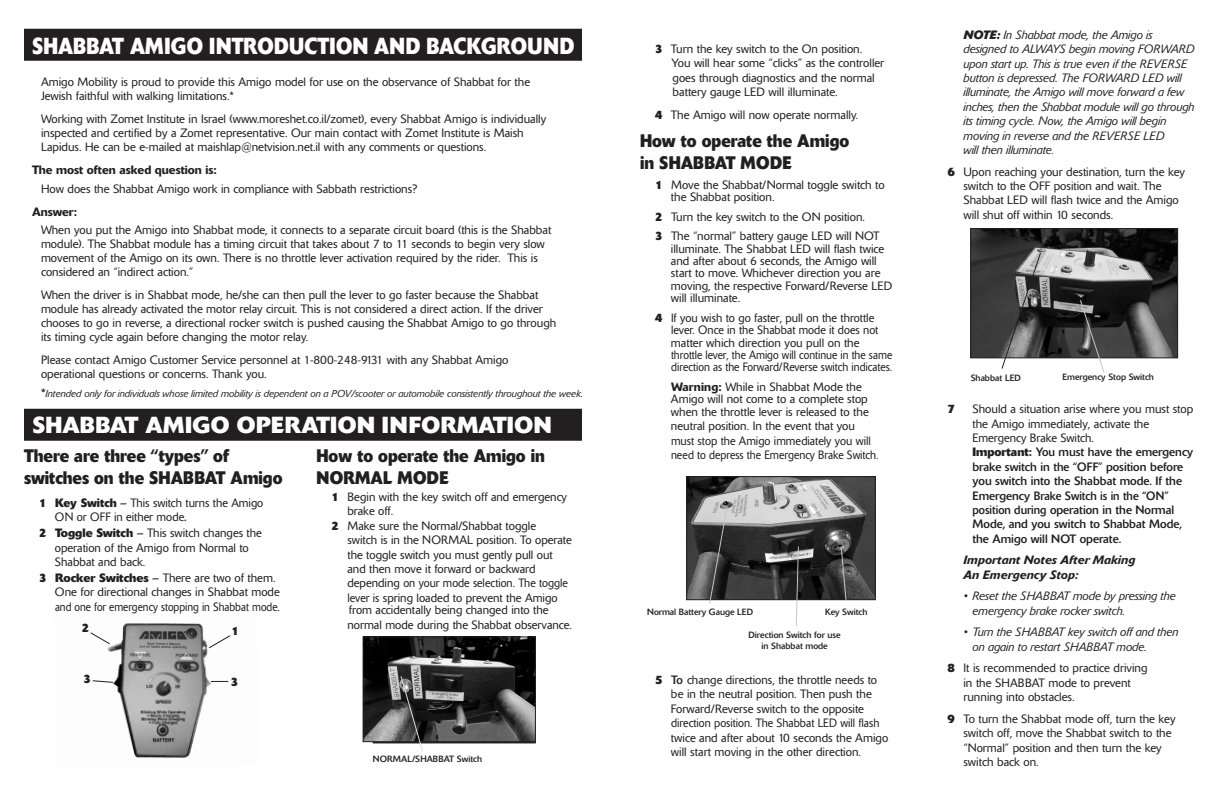
<style>
.page{position:relative;width:1224px;height:792px;background:#fff}
.page>*{position:absolute;margin:0;border:0;box-sizing:border-box;transform-origin:0 0}
.t1{font:700 23px "Delta";letter-spacing:.02em;color:#fff;scale:.85 1}
.t2{font:700 23px "Delta";letter-spacing:.02em;color:#fff}
.t3{font:700 18px/21.6px "Delta";color:#231f20;scale:.9 1}
.t4{font:300 12px/14.4px "Delta";color:#231f20}
.t5{font:italic 300 12px/14.4px "Delta";color:#231f20}
.t6{font:12px/14.4px "Delta";color:#231f20}
.t7{font:italic 500 12px/14.4px "Delta";color:#231f20}
.t8{font:500 12px "Delta";color:#231f20}
.t9{font:700 12px "Delta";color:#231f20}
.t10{font:italic 300 10px "Delta";color:#231f20}
.t11{font:9px/10.8px "Delta";color:#231f20;text-align:center}
.s1{font-weight:400;font-style:normal;font-size:12px}
.s2{font-size:11px}
.s3{font-weight:700}
.s4{font-weight:400}
.s5{font-weight:500}
.s6{font-weight:300}
</style>
<div class="page">
<img style="left:972px;top:230px;width:204px;height:126px">
<div style="left:970px;top:228px;width:208px;height:130px;border:1px solid #231f20"></div>
<svg style="left:1001px;top:252px;width:41px;height:117px;background:#686868"></svg>
<svg style="left:1079px;top:299px;width:26px;height:74px"></svg>
<img style="left:688px;top:478px;width:186px;height:120px">
<div style="left:686px;top:476px;width:190px;height:124px;border:1px solid #231f20"></div>
<svg style="left:795px;top:545px;width:4px;height:81px"></svg>
<svg style="left:840px;top:546px;width:7px;height:55px"></svg>
<svg style="left:708px;top:506px;width:20px;height:98px;background:#595959"></svg>
<img style="left:108px;top:623px;width:121px;height:136px">
<div style="left:24px;top:29px;width:558px;height:32px;background:#231f20"></div>
<div style="left:24px;top:409px;width:558px;height:32px;background:#231f20"></div>
<svg style="left:208px;top:634px;width:23px;height:15px"></svg>
<svg style="left:211px;top:681px;width:17px;height:1px"></svg>
<svg style="left:92px;top:680px;width:22px;height:3px"></svg>
<svg style="left:90px;top:631px;width:21px;height:14px"></svg>
<img style="left:365px;top:639px;width:169px;height:101px">
<div style="left:363px;top:637px;width:173px;height:105px;border:1px solid #231f20"></div>
<svg style="left:400px;top:675px;width:24px;height:76px;background:#616161"></svg>
<p class="t1" style="left:32px;top:31px;width:640px">SHABBAT AMIGO INTRODUCTION AND BACKGROUND</p>
<p class="t4" style="left:41px;top:75px;width:491px;line-height:14px">Amigo Mobility is proud to provide this Amigo model for use on the observance of Shabbat for the<br>Jewish faithful with walking limitations.*</p>
<p class="t4" style="left:41px;top:112px;width:507px;line-height:14px">Working with Zomet Institute in Israel (www.moreshet.co.il/zomet), every Shabbat Amigo is individually inspected and certified by a Zomet representative. Our main contact with Zomet Institute is Maish<br>Lapidus. He can be e-mailed at maishlap@netvision.net.il with any comments or questions.</p>
<p class="t8" style="left:32px;top:163px;width:186px">The most often asked question is:</p>
<p class="t4" style="left:41px;top:181px;width:378px">How does the Shabbat Amigo work in compliance with Sabbath restrictions?</p>
<p class="t8" style="left:32px;top:204px;width:47px">Answer:</p>
<p class="t4" style="left:41px;top:223px;width:512px;line-height:14px">When you put the Amigo into Shabbat mode, it connects to a separate circuit board (this is the Shabbat module). The Shabbat module has a timing circuit that takes about 7 to 11 seconds to begin very slow movement of the Amigo on its own. There is no throttle lever activation required by the rider. This is considered an “indirect action.”</p>
<p class="t4" style="left:41px;top:288px;width:517px;line-height:14px">When the driver is in Shabbat mode, he/she can then pull the lever to go faster because the Shabbat module has already activated the motor relay circuit. This is not considered a direct action. If the driver chooses to go in reverse, a directional rocker switch is pushed causing the Shabbat Amigo to go through its timing cycle again before changing the motor relay.</p>
<p class="t4" style="left:41px;top:353px;width:469px;line-height:14px">Please contact Amigo Customer Service personnel at 1-800-248-9131 with any Shabbat Amigo operational questions or concerns. Thank you.</p>
<p class="t10" style="left:41px;top:388px;width:544px"><span class="s1">*</span>Intended only for individuals whose limited mobility is dependent on a POV/scooter or automobile consistently throughout the week<span class="s2">.</span></p>
<p class="t2" style="left:32px;top:410px;width:521px">SHABBAT AMIGO OPERATION INFORMATION</p>
<p class="t3" style="left:24px;top:445px;width:289px">There are three “types” of switches on the SHABBAT Amigo</p>
<p class="t4" style="left:55px;top:496px;width:210px;text-indent:-16px"><span class="s3">1 Key Switch</span> <span class="s4">–</span> This switch turns the Amigo<br>ON or OFF in either mode<span class="s4">.</span></p>
<p class="t4" style="left:55px;top:526px;width:208px;text-indent:-16px"><span class="s3">2 Toggle Switch</span> <span class="s4">–</span> This switch changes the operation of the Amigo from Normal to<br>Shabbat and back.</p>
<p class="t4" style="left:55px;top:571px;width:227px;text-indent:-16px"><span class="s3">3 Rocker Switches</span> <span class="s4">–</span> There are two of them.<br>One for directional changes in Shabbat mode and one for emergency stopping in Shabbat mode.</p>
<p class="t9" style="left:82px;top:620px;width:9px">2</p>
<p class="t9" style="left:232px;top:624px;width:9px">1</p>
<p class="t9" style="left:83px;top:672px;width:9px">3</p>
<p class="t9" style="left:231px;top:674px;width:9px">3</p>
<p class="t3" style="left:316px;top:445px;width:255px">How to operate the Amigo in<br>NORMAL MODE</p>
<p class="t4" style="left:347px;top:490px;width:221px;text-indent:-16px"><span class="s3">1</span> Begin with the key switch off and emergency brake off.</p>
<p class="t4" style="left:347px;top:519px;width:226px;text-indent:-16px"><span class="s3">2</span> Make sure the Normal/Shabbat toggle<br>switch is in the NORMAL position. To operate the toggle switch you must gently pull out and then move it forward or backward depending on your mode selection. The toggle lever is spring loaded to prevent the Amigo</p>
<p class="t4" style="left:348px;top:603px;width:226px">from accidentally being changed into the normal mode during the Shabbat observance.</p>
<p class="t11" style="left:373px;top:754px;width:111px">NORMAL/SHABBAT Switch</p>
<p class="t4" style="left:672px;top:42px;width:214px;text-indent:-17px"><span class="s3">3</span> Turn the key switch to the On position.<br>You will hear some “clicks” as the controller goes through diagnostics and the normal battery gauge LED will illuminate.</p>
<p class="t4" style="left:655px;top:107px;width:205px"><span class="s3">4</span> The Amigo will now operate normally.</p>
<p class="t3" style="left:640px;top:130px;width:234px">How to operate the Amigo in SHABBAT MODE</p>
<p class="t4" style="left:671px;top:178px;width:215px;line-height:12.4px;text-indent:-16px"><span class="s3">1</span> Move the Shabbat/Normal toggle switch to the Shabbat position.</p>
<p class="t4" style="left:655px;top:209px;width:212px"><span class="s3">2</span> Turn the key switch to the ON position.</p>
<p class="t4" style="left:671px;top:230px;width:223px;line-height:12.4px;text-indent:-16px"><span class="s3">3</span> The “normal” battery gauge LED will NOT illuminate. The Shabbat LED will flash twice and after about 6 seconds, the Amigo will start to move. Whichever direction you are moving, the respective Forward/Reverse LED will illuminate.</p>
<p class="t4" style="left:671px;top:312px;width:223px;line-height:12.4px;text-indent:-16px"><span class="s3">4</span> If you wish to go faster, pull on the throttle lever. Once in the Shabbat mode it does not matter which direction you pull on the throttle lever, the Amigo will continue in the same direction as the Forward/Reverse switch indicates.</p>
<p class="t4" style="left:671px;top:381px;width:199px;line-height:12.4px"><span class="s5">Warning:</span> While in Shabbat Mode the<br>Amigo will not come to a complete stop when the throttle lever is released to the</p>
<p class="t4" style="left:671px;top:419px;width:209px">neutral position. In the event that you must stop the Amigo immediately you will need to depress the Emergency Brake Switch.</p>
<p class="t11" style="left:647px;top:607px;width:107px">Normal Battery Gauge LED</p>
<p class="t11" style="left:825px;top:606px;width:44px">Key Switch</p>
<p class="t11" style="left:749px;top:630px;width:94px">Direction Switch for use in Shabbat mode</p>
<p class="t4" style="left:671px;top:673px;width:219px;text-indent:-16px"><span class="s3">5</span> <span class="s4">To</span> change directions, the throttle needs to be in the neutral position. Then push the Forward/Reverse switch to the opposite direction position. The Shabbat LED will flash twice and after about 10 seconds the Amigo will start moving in the other direction.</p>
<p class="t5" style="left:963px;top:28px;width:233px"><span class="s3">NOTE:</span> In Shabbat mode, the Amigo is designed to ALWAYS begin moving FORWARD upon start up. This is true even if the REVERSE button is depressed. The FORWARD LED will illuminate, the Amigo will move forward a few inches, then the Shabbat module will go through its timing cycle. Now, the Amigo will begin moving in reverse and the REVERSE LED<br>will then illuminate.</p>
<p class="t4" style="left:963px;top:164px;width:223px;text-indent:-16px"><span class="s3">6</span> Upon reaching your destination, turn the key switch to the OFF position and wait. The Shabbat LED will flash twice and the Amigo will shut off within 10 seconds.</p>
<p class="t11" style="left:971px;top:372px;width:52px">Shabbat LED</p>
<p class="t11" style="left:1062px;top:371px;width:93px">Emergency Stop Switch</p>
<p class="t9" style="left:948px;top:402px;width:9px">7</p>
<p class="t6" style="left:972px;top:402px;width:222px"><span class="s6">Should a situation arise where you must stop the Amigo immediately, activate the Emergency Brake Switch.<br></span><span class="s3">Important</span><span class="s5">:</span> You must have the emergency brake switch in the “OFF” position before you switch into the Shabbat mode. If the Emergency Brake Switch is in the “ON” position during operation in the Normal Mode, and you switch to Shabbat Mode, the Amigo will NOT operate.</p>
<p class="t7" style="left:963px;top:553px;width:173px">Important Notes After Making<br>An Emergency Stop:</p>
<p class="t5" style="left:972px;top:589px;width:205px;text-indent:-9px">• Reset the SHABBAT mode by pressing the emergency brake rocker switch.</p>
<p class="t5" style="left:972px;top:625px;width:208px;text-indent:-9px">• Turn the SHABBAT key switch off and then on again to restart SHABBAT mode.</p>
<p class="t4" style="left:963px;top:661px;width:186px;text-indent:-16px"><span class="s3">8</span> It is recommended to practice driving in the SHABBAT mode to prevent running into obstacles.</p>
<p class="t4" style="left:963px;top:712px;width:214px;text-indent:-16px"><span class="s3">9</span> To turn the Shabbat mode off, turn the key switch off, move the Shabbat switch to the “Normal” position and then turn the key switch back on.</p>
</div>
